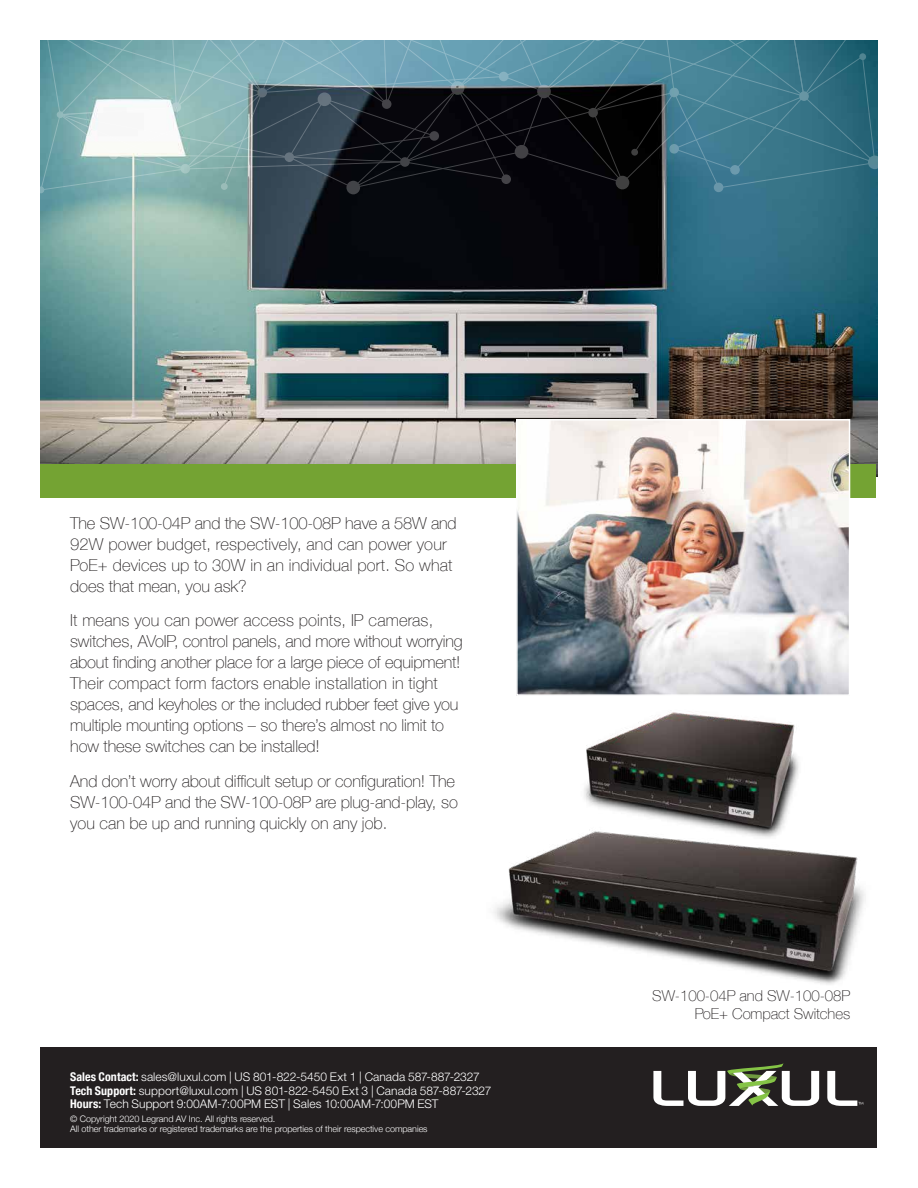
<style>
.page{position:relative;width:918px;height:1188px;background:#fff}
.page>*{position:absolute;margin:0;border:0;box-sizing:border-box;transform-origin:0 0}
.t1{font:100 16.5px/21px "Helvetica Neue";letter-spacing:-.005em;color:#231f20}
.t2{font:100 15px/18px "Helvetica Neue";letter-spacing:-.005em;color:#231f20;text-align:right}
.t3{font:300 12px/13.5px "Helvetica Neue LT Std";letter-spacing:.005em;color:#fff}
.t4{font:300 9px/10.5px "Helvetica Neue";letter-spacing:-.005em;color:#fff}
.s1{font-family:"Helvetica Neue";font-weight:700;font-stretch:condensed}
</style>
<div class="page">
<img style="left:584px;top:712px;width:215px;height:111px">
<div style="left:40px;top:1047px;width:838px;height:101px;background:#231f20"></div>
<svg style="left:653px;top:1063px;width:210px;height:43px"></svg>
<img style="left:40px;top:193px;width:838px;height:284px">
<div style="left:40px;top:464px;width:836px;height:34px;background:#74a333"></div>
<img style="left:519px;top:422px;width:328px;height:271px">
<div style="left:516px;top:419px;width:334px;height:277px;border:2px solid #fff"></div>
<svg style="left:40px;top:40px;width:838px;height:153px;background:#4b6d77"></svg>
<div style="left:669px;top:88px;width:10px;height:9px;background:#71a1af;border-radius:50%"></div>
<div style="left:499px;top:72px;width:9px;height:9px;background:#86b1c0;border-radius:50%"></div>
<div style="left:382px;top:99px;width:9px;height:10px;background:#444348;border-radius:50%"></div>
<div style="left:257px;top:88px;width:10px;height:9px;background:#5d6d78;border-radius:50%"></div>
<div style="left:172px;top:102px;width:9px;height:10px;background:#b3cdce;border-radius:50%"></div>
<div style="left:57px;top:111px;width:7px;height:7px;background:#91b9bb;border-radius:50%"></div>
<img style="left:493px;top:823px;width:372px;height:162px">
<p class="t1" style="left:70px;top:512px;width:388px">The SW-100-04P and the SW-100-08P have a 58W and 92W power budget, respectively, and can power your PoE+ devices up to 30W in an individual port. So what does that mean, you ask?</p>
<p class="t1" style="left:70px;top:609px;width:394px">It means you can power access points, IP cameras, switches, AVoIP, control panels, and more without worrying about finding another place for a large piece of equipment!<br>Their compact form factors enable installation in tight spaces, and keyholes or the included rubber feet give you multiple mounting options – so there’s almost no limit to how these switches can be installed!</p>
<p class="t1" style="left:70px;top:770px;width:389px">And don’t worry about difficult setup or configuration! The<br>SW-100-04P and the SW-100-08P are plug-and-play, so you can be up and running quickly on any job.</p>
<p class="t3" style="left:70px;top:1070px;width:423px"><span class="s1">Sales Contact:</span> sales@luxul.com | US 801-822-5450 Ext 1 | Canada 587-887-2327<br><span class="s1">Tech Support:</span> support@luxul.com | US 801-822-5450 Ext 3 | Canada 587-887-2327<br><span class="s1">Hours:</span> Tech Support 9:00AM-7:00PM EST | Sales 10:00AM-7:00PM EST</p>
<p class="t4" style="left:70px;top:1113px;width:359px">© Copyright 2020 Legrand AV Inc. All rights reserved.<br>All other trademarks or registered trademarks are the properties of their respective companies</p>
<p class="t2" style="left:652px;top:986px;width:199px">SW-100-04P and SW-100-08P<br>PoE+ Compact Switches</p>
</div>
